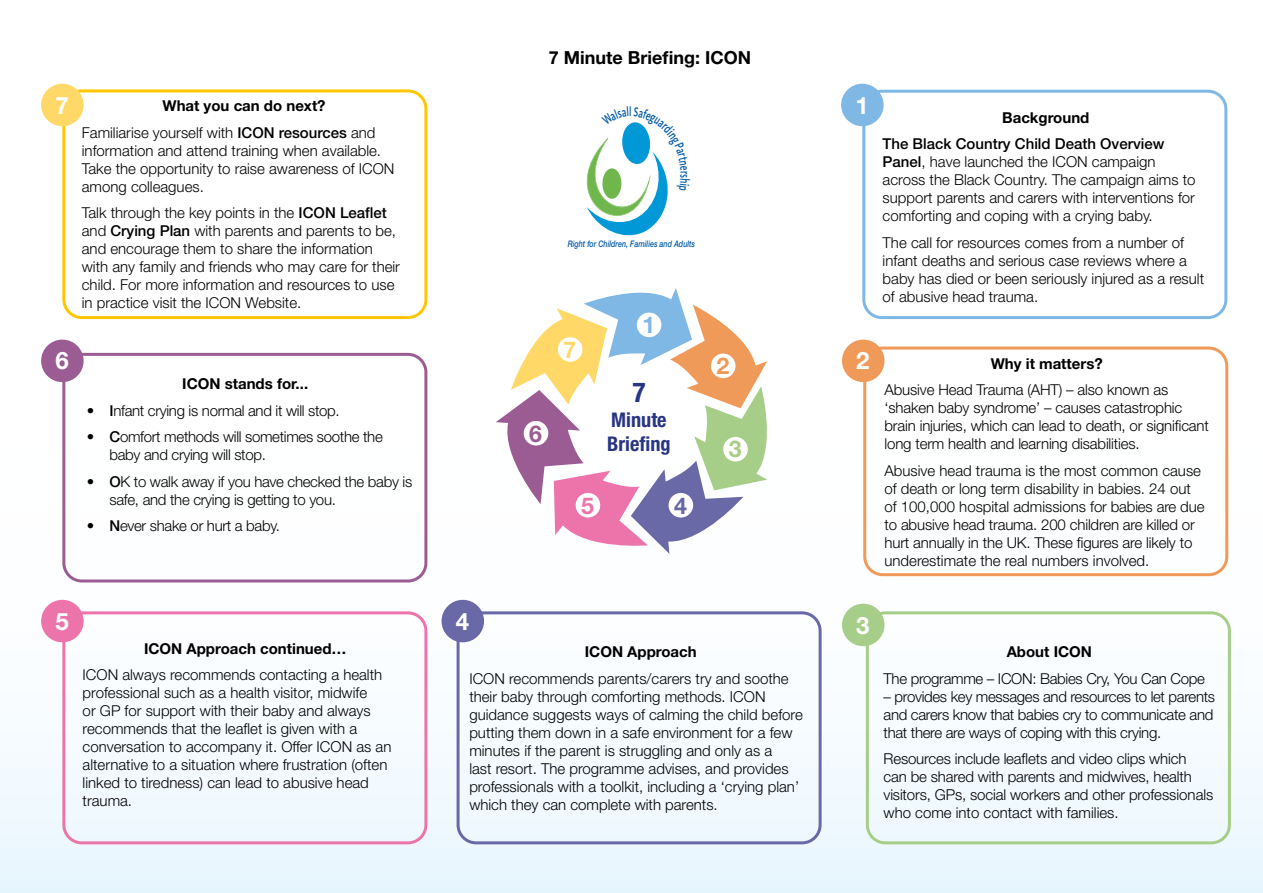
<style>
.page{position:relative;width:1263px;height:893px;background:#fff}
.page>*{position:absolute;margin:0;border:0;box-sizing:border-box;transform-origin:0 0}
.t1{font:700 condensed 27.45px "Helvetica Neue LT Std";color:#283583}
.t2{font:700 24px "Helvetica Neue LT Std";color:#fff}
.t3{font:700 23.1px "Helvetica Neue LT Std";color:#80b8e5}
.t4{font:700 23.1px "Helvetica Neue LT Std";color:#f09a59}
.t5{font:700 23.1px "Helvetica Neue LT Std";color:#a6ce88}
.t6{font:700 23.1px "Helvetica Neue LT Std";color:#ed74aa}
.t7{font:700 23.1px "Helvetica Neue LT Std";color:#6969a7}
.t8{font:700 23.1px "Helvetica Neue LT Std";color:#9b5c93}
.t9{font:700 23.1px "Helvetica Neue LT Std";color:#ffd867}
.t10{font:700 condensed 20.25px/24.3px "Helvetica Neue LT Std";color:#283583}
.Heading_1{font:700 18px "Helvetica Neue LT Std";color:#000}
.t11{font:300 15px/18px "Helvetica Neue LT Std";color:#000}
.t12{font:300 15px/18px "Helvetica Neue LT Std";letter-spacing:-.02em;color:#000}
.Heading_2{font:700 15px "Helvetica Neue LT Std";color:#000}
.t13{font:500 13.5px "Kievit";color:#005aa7;scale:.7 1}
.t14{font:italic 500 9px "Helvetica Neue LT Std";color:#005aa7;scale:.79 1}
.s1{font-weight:500}
</style>
<div class="page">
<div style="left:0;top:45px;width:1263px;height:848px;background:linear-gradient(to bottom,#fff,#f2f9fe)"></div>
<svg style="left:496px;top:282px;width:281px;height:272px"></svg>
<div style="left:637px;top:313px;width:24px;height:24px;background:#fff;border-radius:50%"></div>
<div style="left:711px;top:354px;width:24px;height:24px;background:#fff;border-radius:50%"></div>
<div style="left:723px;top:437px;width:25px;height:24px;background:#fff;border-radius:50%"></div>
<div style="left:668px;top:493px;width:25px;height:24px;background:#fff;border-radius:50%"></div>
<div style="left:576px;top:493px;width:24px;height:24px;background:#fff;border-radius:50%"></div>
<div style="left:524px;top:421px;width:24px;height:25px;background:#fff;border-radius:50%"></div>
<div style="left:558px;top:337px;width:24px;height:25px;background:#fff;border-radius:50%"></div>
<div style="left:862px;top:90px;width:365px;height:229px;border:3px solid #80b8e5;border-radius:18px"></div>
<div style="left:841px;top:84px;width:43px;height:42px;background:#80b8e5;border-radius:50%"></div>
<div style="left:863px;top:347px;width:365px;height:229px;border:3px solid #f09a59;border-radius:18px"></div>
<div style="left:842px;top:340px;width:42px;height:42px;background:#f09a59;border-radius:50%"></div>
<div style="left:866px;top:611px;width:365px;height:233px;border:3px solid #a6ce88;border-radius:18px"></div>
<div style="left:842px;top:604px;width:42px;height:42px;background:#a6ce88;border-radius:50%"></div>
<div style="left:457px;top:611px;width:365px;height:233px;border:3px solid #6969a7;border-radius:18px"></div>
<div style="left:441px;top:600px;width:43px;height:42px;background:#6969a7;border-radius:50%"></div>
<div style="left:62px;top:611px;width:365px;height:233px;border:3px solid #ed74aa;border-radius:18px"></div>
<div style="left:41px;top:600px;width:43px;height:42px;background:#ed74aa;border-radius:50%"></div>
<div style="left:62px;top:353px;width:365px;height:229px;border:3px solid #9b5c93;border-radius:18px"></div>
<div style="left:41px;top:340px;width:43px;height:42px;background:#9b5c93;border-radius:50%"></div>
<div style="left:62px;top:89px;width:365px;height:230px;border:3px solid #fec700;border-radius:18px"></div>
<div style="left:41px;top:84px;width:43px;height:42px;background:#ffd867;border-radius:50%"></div>
<svg style="left:583px;top:107px;width:107px;height:134px"></svg>
<p class="t2" style="left:55px;top:90px;width:15px">7</p>
<h2 class="Heading_2" style="left:163px;top:97px;width:165px">What you can do next?</h2>
<p class="t11" style="left:82px;top:123px;width:314px">Familiarise yourself with <span class="s1">ICON resources</span> and information and attend training when available.<br>Take the opportunity to raise awareness of ICON among colleagues.</p>
<p class="t11" style="left:82px;top:204px;width:320px">Talk through the key points in the <span class="s1">ICON Leaflet </span>and <span class="s1">Crying Plan</span> with parents and parents to be, and encourage them to share the information with any family and friends who may care for their child. For more information and resources to use in practice visit the ICON Website.</p>
<p class="t2" style="left:55px;top:346px;width:15px">6</p>
<h2 class="Heading_2" style="left:182px;top:375px;width:127px">ICON stands for...</h2>
<p class="t12" style="left:87px;top:401px;width:254px">• <span class="s1">I</span>nfant crying is normal and it will stop.</p>
<p class="t12" style="left:109px;top:427px;width:275px;text-indent:-22px">• <span class="s1">C</span>omfort methods will sometimes soothe the baby and crying will stop.</p>
<p class="t12" style="left:109px;top:472px;width:304px;text-indent:-22px">• <span class="s1">O</span>K to walk away if you have checked the baby is safe, and the crying is getting to you.</p>
<p class="t12" style="left:87px;top:517px;width:194px">• <span class="s1">N</span>ever shake or hurt a baby.</p>
<p class="t2" style="left:55px;top:606px;width:15px">5</p>
<h2 class="Heading_2" style="left:144px;top:639px;width:204px">ICON Approach continued…</h2>
<p class="t11" style="left:83px;top:665px;width:310px">ICON always recommends contacting a health professional such as a health visitor, midwife<br>or GP for support with their baby and always recommends that the leaflet is given with a conversation to accompany it. Offer ICON as an alternative to a situation where frustration (often linked to tiredness) can lead to abusive head trauma.</p>
<h1 class="Heading_1" style="left:549px;top:46px;width:204px">7 Minute Briefing: ICON</h1>
<p class="t13" style="left:629px;top:103px;width:5px">l</p>
<p class="t14" style="left:568px;top:238px;width:163px">Right for Children, Families and Adults</p>
<p class="t2" style="left:456px;top:606px;width:15px">4</p>
<h3 class="t8" style="left:529px;top:419px;width:14px">6</h3>
<h3 class="t9" style="left:563px;top:335px;width:14px">7</h3>
<h3 class="t3" style="left:642px;top:311px;width:14px">1</h3>
<h1 class="t1" style="left:632px;top:376px;width:15px">7</h1>
<h3 class="t10" style="left:607px;top:407px;width:65px">Minute<br>Briefing</h3>
<h3 class="t6" style="left:581px;top:491px;width:14px">5</h3>
<h3 class="t7" style="left:674px;top:491px;width:14px">4</h3>
<h3 class="t4" style="left:716px;top:352px;width:14px">2</h3>
<h3 class="t5" style="left:729px;top:435px;width:14px">3</h3>
<h2 class="Heading_2" style="left:585px;top:643px;width:113px">ICON Approach</h2>
<p class="t11" style="left:469px;top:669px;width:335px">ICON recommends parents/carers try and soothe their baby through comforting methods. ICON guidance suggests ways of calming the child before putting them down in a safe environment for a few minutes if the parent is struggling and only as a<br>last resort. The programme advises, and provides professionals with a toolkit, including a ‘crying plan’ which they can complete with parents.</p>
<p class="t2" style="left:855px;top:90px;width:15px">1</p>
<h2 class="Heading_2" style="left:1002px;top:108px;width:89px">Background</h2>
<p class="t11" style="left:883px;top:134px;width:314px"><span class="s1">The Black Country Child Death Overview Panel</span>, have launched the ICON campaign across the Black Country. The campaign aims to support parents and carers with interventions for comforting and coping with a crying baby.</p>
<p class="t11" style="left:883px;top:233px;width:323px">The call for resources comes from a number of infant deaths and serious case reviews where a baby has died or been seriously injured as a result of abusive head trauma.</p>
<p class="t2" style="left:856px;top:346px;width:15px">2</p>
<h2 class="Heading_2" style="left:991px;top:354px;width:113px">Why it matters?</h2>
<p class="t11" style="left:884px;top:380px;width:326px">Abusive Head Trauma (AHT) – also known as ‘shaken baby syndrome’ – causes catastrophic brain injuries, which can lead to death, or significant long term health and learning disabilities.</p>
<p class="t11" style="left:884px;top:461px;width:321px">Abusive head trauma is the most common cause of death or long term disability in babies. 24 out of 100,000 hospital admissions for babies are due to abusive head trauma. 200 children are killed or hurt annually in the UK. These figures are likely to underestimate the real numbers involved.</p>
<p class="t2" style="left:856px;top:610px;width:15px">3</p>
<h2 class="Heading_2" style="left:1007px;top:643px;width:87px">About ICON</h2>
<p class="t12" style="left:883px;top:669px;width:323px">The programme – ICON: Babies Cry, You Can Cope</p>
<p class="t11" style="left:883px;top:687px;width:333px;text-align:justify">– provides key messages and resources to let parents and carers know that babies cry to communicate and that there are ways of coping with this crying.</p>
<p class="t11" style="left:883px;top:750px;width:331px">Resources include leaflets and video clips which can be shared with parents and midwives, health visitors, GPs, social workers and other professionals who come into contact with families.</p>
</div>
